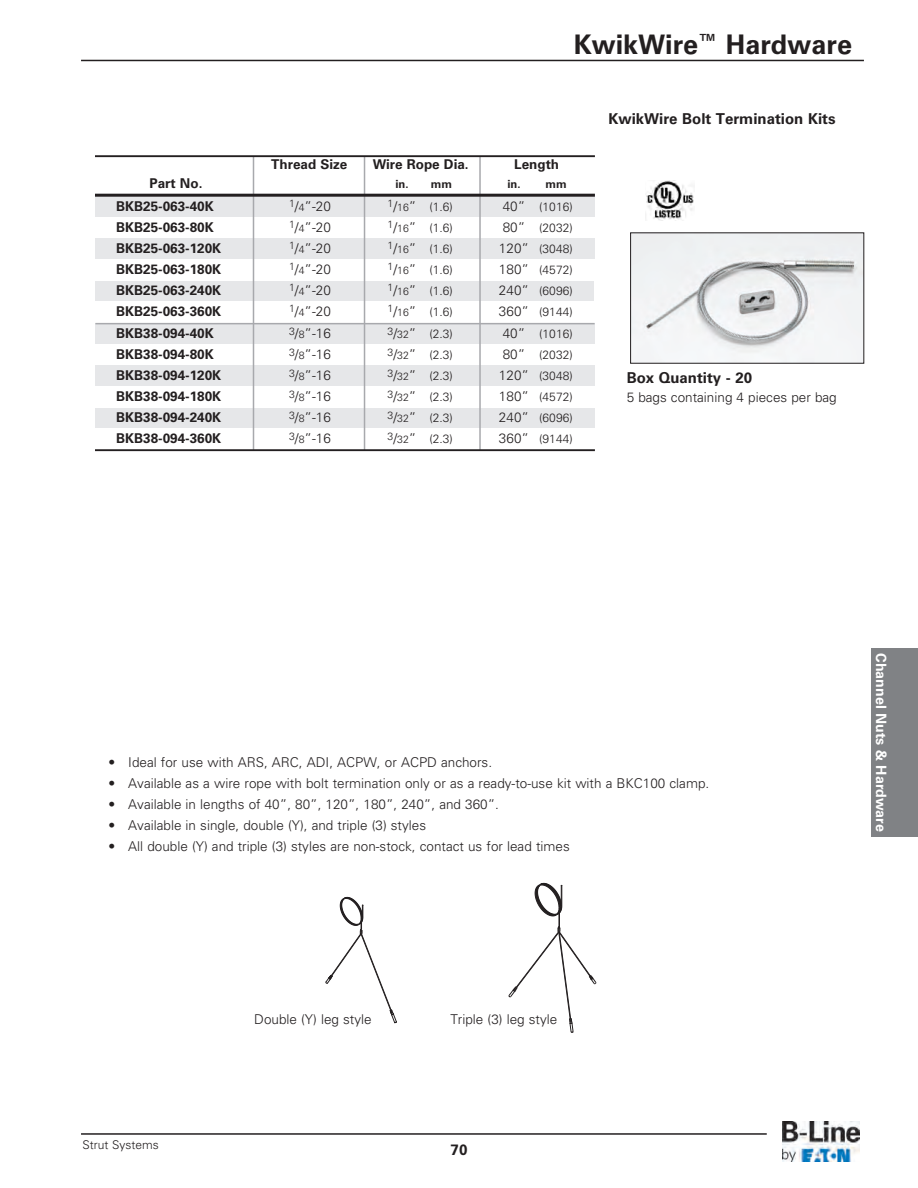
<style>
.page{position:relative;width:918px;height:1188px;background:#fff}
.page>*{position:absolute;margin:0;border:0;box-sizing:border-box;transform-origin:0 0}
.t1{font:700 27px "Univers LT Std";color:#231f20}
.t2{font:700 15px "Univers LT Std";color:#231f20}
.t3{font:700 14.25px "Univers LT Std";color:#fff}
.t4{font:300 13.5px "Univers LT Std";color:#231f20}
.t5{font:700 13.5px "Univers LT Std";color:#231f20}
.t6{font:300 12px "Univers LT Std";color:#231f20}
.t7{font:700 11.25px "Univers LT Std";color:#231f20}
.s1{font-size:10.5px}
.s2{font-size:13.5px}
.s3{font-weight:700}
</style>
<div class="page">
<div style="left:871px;top:648px;width:47px;height:189px;background:#808285"></div>
<svg style="left:509px;top:883px;width:87px;height:150px"></svg>
<svg style="left:326px;top:897px;width:71px;height:126px"></svg>
<div style="left:246px;top:1013px;width:134px;height:23px;background:#fff"></div>
<img style="left:632px;top:235px;width:230px;height:126px">
<div style="left:448px;top:1013px;width:112px;height:23px;background:#fff"></div>
<hr style="left:81px;top:1133px;width:686px;height:2px;background:#231f20">
<img style="left:782px;top:1121px;width:78px;height:41px">
<hr style="left:81px;top:60px;width:783px;height:1px;background:#231f20">
<img style="left:645px;top:181px;width:49px;height:39px">
<div style="left:95px;top:324px;width:499px;height:20px;background:#e6e7e9"></div>
<div style="left:95px;top:365px;width:499px;height:21px;background:#e6e7e9"></div>
<div style="left:95px;top:409px;width:499px;height:19px;background:#e6e7e9"></div>
<div style="left:95px;top:196px;width:499px;height:20px;background:#e6e7e9"></div>
<div style="left:95px;top:239px;width:499px;height:20px;background:#e6e7e9"></div>
<div style="left:95px;top:281px;width:499px;height:20px;background:#e6e7e9"></div>
<hr style="left:253px;top:156px;width:1px;height:294px;background:#a8a9ad">
<hr style="left:364px;top:156px;width:1px;height:294px;background:#a8a9ad">
<hr style="left:479px;top:156px;width:2px;height:294px;background:#a8a9ad">
<hr style="left:95px;top:323px;width:500px;height:1px;background:#a8a9ad">
<hr style="left:95px;top:194px;width:500px;height:3px;background:#231f20">
<hr style="left:95px;top:155px;width:500px;height:2px;background:#231f20">
<hr style="left:95px;top:449px;width:500px;height:2px;background:#231f20">
<h1 class="t1" style="left:574px;top:35px;width:280px">KwikWire<sup>™</sup> Hardware</h1>
<p class="t5" style="left:271px;top:160px;width:78px">Thread Size</p>
<p class="t5" style="left:373px;top:160px;width:98px">Wire Rope Dia.</p>
<p class="t5" style="left:514px;top:160px;width:47px">Length</p>
<p class="t5" style="left:150px;top:178px;width:54px">Part No.</p>
<p class="t7" style="left:395px;top:180px;width:58px">in. mm</p>
<p class="t7" style="left:507px;top:180px;width:61px">in. mm</p>
<p class="t5" style="left:116px;top:201px;width:99px">BKB25-063-40K</p>
<p class="t4" style="left:289px;top:201px;width:43px"><sup>1</sup>/<span class="s1">4</span>”-20</p>
<p class="t6" style="left:388px;top:202px;width:67px"><sup>1</sup><span class="s2">/</span><span class="s1">16</span><span class="s2">”</span> (1.6)</p>
<p class="t6" style="left:503px;top:202px;width:71px"><span class="s2">40”</span> (1016)</p>
<p class="t5" style="left:116px;top:222px;width:99px">BKB25-063-80K</p>
<p class="t4" style="left:289px;top:222px;width:43px"><sup>1</sup>/<span class="s1">4</span>”-20</p>
<p class="t6" style="left:388px;top:223px;width:67px"><sup>1</sup><span class="s2">/</span><span class="s1">16</span><span class="s2">”</span> (1.6)</p>
<p class="t6" style="left:503px;top:223px;width:71px"><span class="s2">80”</span> (2032)</p>
<p class="t5" style="left:116px;top:243px;width:107px">BKB25-063-120K</p>
<p class="t4" style="left:289px;top:243px;width:43px"><sup>1</sup>/<span class="s1">4</span>”-20</p>
<p class="t6" style="left:388px;top:244px;width:67px"><sup>1</sup><span class="s2">/</span><span class="s1">16</span><span class="s2">”</span> (1.6)</p>
<p class="t6" style="left:499px;top:244px;width:75px"><span class="s2">120”</span> (3048)</p>
<p class="t5" style="left:116px;top:264px;width:107px">BKB25-063-180K</p>
<p class="t4" style="left:289px;top:264px;width:43px"><sup>1</sup>/<span class="s1">4</span>”-20</p>
<p class="t6" style="left:388px;top:265px;width:67px"><sup>1</sup><span class="s2">/</span><span class="s1">16</span><span class="s2">”</span> (1.6)</p>
<p class="t6" style="left:499px;top:265px;width:75px"><span class="s2">180”</span> (4572)</p>
<p class="t5" style="left:116px;top:285px;width:107px">BKB25-063-240K</p>
<p class="t4" style="left:289px;top:285px;width:43px"><sup>1</sup>/<span class="s1">4</span>”-20</p>
<p class="t6" style="left:388px;top:286px;width:67px"><sup>1</sup><span class="s2">/</span><span class="s1">16</span><span class="s2">”</span> (1.6)</p>
<p class="t6" style="left:499px;top:286px;width:75px"><span class="s2">240”</span> (6096)</p>
<p class="t5" style="left:116px;top:306px;width:107px">BKB25-063-360K</p>
<p class="t4" style="left:289px;top:306px;width:43px"><sup>1</sup>/<span class="s1">4</span>”-20</p>
<p class="t6" style="left:388px;top:307px;width:67px"><sup>1</sup><span class="s2">/</span><span class="s1">16</span><span class="s2">”</span> (1.6)</p>
<p class="t6" style="left:499px;top:307px;width:75px"><span class="s2">360”</span> (9144)</p>
<p class="t5" style="left:116px;top:329px;width:99px">BKB38-094-40K</p>
<p class="t4" style="left:289px;top:329px;width:43px"><sup>3</sup>/<span class="s1">8</span>”-16</p>
<p class="t6" style="left:388px;top:330px;width:67px"><sup>3</sup><span class="s2">/</span><span class="s1">32</span><span class="s2">”</span> (2.3)</p>
<p class="t6" style="left:503px;top:330px;width:71px"><span class="s2">40”</span> (1016)</p>
<p class="t5" style="left:116px;top:350px;width:99px">BKB38-094-80K</p>
<p class="t4" style="left:289px;top:350px;width:43px"><sup>3</sup>/<span class="s1">8</span>”-16</p>
<p class="t6" style="left:388px;top:351px;width:67px"><sup>3</sup><span class="s2">/</span><span class="s1">32</span><span class="s2">”</span> (2.3)</p>
<p class="t6" style="left:503px;top:351px;width:71px"><span class="s2">80”</span> (2032)</p>
<p class="t5" style="left:116px;top:371px;width:107px">BKB38-094-120K</p>
<p class="t4" style="left:289px;top:371px;width:43px"><sup>3</sup>/<span class="s1">8</span>”-16</p>
<p class="t6" style="left:388px;top:372px;width:67px"><sup>3</sup><span class="s2">/</span><span class="s1">32</span><span class="s2">”</span> (2.3)</p>
<p class="t6" style="left:499px;top:372px;width:75px"><span class="s2">120”</span> (3048)</p>
<p class="t5" style="left:116px;top:392px;width:107px">BKB38-094-180K</p>
<p class="t4" style="left:289px;top:392px;width:43px"><sup>3</sup>/<span class="s1">8</span>”-16</p>
<p class="t6" style="left:388px;top:393px;width:67px"><sup>3</sup><span class="s2">/</span><span class="s1">32</span><span class="s2">”</span> (2.3)</p>
<p class="t6" style="left:499px;top:393px;width:75px"><span class="s2">180”</span> (4572)</p>
<p class="t5" style="left:116px;top:413px;width:107px">BKB38-094-240K</p>
<p class="t4" style="left:289px;top:413px;width:43px"><sup>3</sup>/<span class="s1">8</span>”-16</p>
<p class="t6" style="left:388px;top:414px;width:67px"><sup>3</sup><span class="s2">/</span><span class="s1">32</span><span class="s2">”</span> (2.3)</p>
<p class="t6" style="left:499px;top:414px;width:75px"><span class="s2">240”</span> (6096)</p>
<p class="t5" style="left:116px;top:434px;width:107px">BKB38-094-360K</p>
<p class="t4" style="left:289px;top:434px;width:43px"><sup>3</sup>/<span class="s1">8</span>”-16</p>
<p class="t6" style="left:388px;top:435px;width:67px"><sup>3</sup><span class="s2">/</span><span class="s1">32</span><span class="s2">”</span> (2.3)</p>
<p class="t6" style="left:499px;top:435px;width:75px"><span class="s2">360”</span> (9144)</p>
<p class="t2" style="left:608px;top:114px;width:229px">KwikWire Bolt Termination Kits</p>
<p class="t2" style="left:627px;top:372px;width:127px">Box Quantity - 20</p>
<p class="t4" style="left:627px;top:392px;width:212px">5 bags containing 4 pieces per bag</p>
<p class="t4" style="left:110px;top:758px;width:384px"><span class="s3">•</span> Ideal for use with ARS, ARC, ADI, ACPW, or ACPD anchors.</p>
<p class="t4" style="left:110px;top:779px;width:601px"><span class="s3">•</span> Available as a wire rope with bolt termination only or as a ready-to-use kit with a BKC100 clamp.</p>
<p class="t4" style="left:110px;top:800px;width:391px"><span class="s3">•</span> Available in lengths of 40”, 80”, 120”, 180”, 240”, and 360”.</p>
<p class="t4" style="left:110px;top:821px;width:318px"><span class="s3">•</span> Available in single, double (Y), and triple (3) styles</p>
<p class="t4" style="left:109px;top:842px;width:462px"><span class="s3">•</span> All double (Y) and triple (3) styles are non-stock, contact us for lead times</p>
<p class="t6" style="left:82px;top:1141px;width:78px">Strut Systems</p>
<p class="t4" style="left:254px;top:1014px;width:119px">Double (Y) leg style</p>
<p class="t4" style="left:450px;top:1014px;width:108px">Triple (3) leg style</p>
<p class="t2" style="left:451px;top:1145px;width:18px">70</p>
<p class="t3" style="left:886px;top:653px;width:180px;rotate:90deg">Channel Nuts &amp; Hardware</p>
</div>
